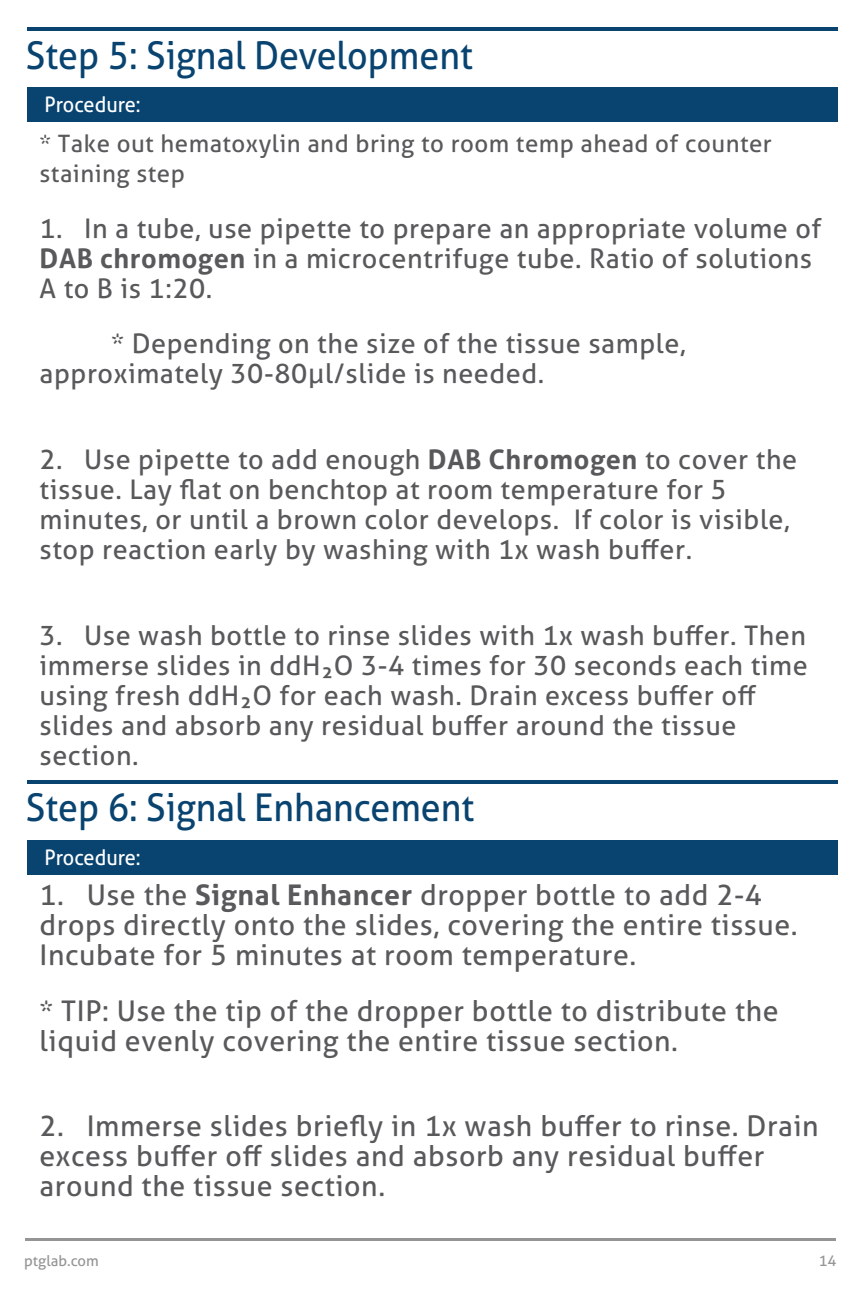
<style>
.page{position:relative;width:865px;height:1297px;background:#fff}
.page>*{position:absolute;margin:0;border:0;box-sizing:border-box;transform-origin:0 0}
.t1{font:38.4px "Aller";color:#094471;scale:.93 1}
.t2{font:28.5px/30px "Aller";letter-spacing:.02em;color:#59585a}
.t3{font:27px/30px "Aller";letter-spacing:.02em;color:#59585a}
.t4{font:24px/30px "Aller";letter-spacing:.02em;color:#59585a}
.t5{font:21.3px "Aller";color:#fff;scale:.93 1}
.t6{font:14.7px "Aller";color:#959596}
.s1{font-weight:700}
.s2{font-family:"Lucida Grande"}
</style>
<div class="page">
<hr style="left:28px;top:27px;width:810px;height:4px;background:#094471">
<hr style="left:28px;top:780px;width:810px;height:4px;background:#094471">
<div style="left:28px;top:87px;width:810px;height:34px;background:#094471"></div>
<div style="left:28px;top:840px;width:810px;height:34px;background:#094471"></div>
<hr style="left:25px;top:1238px;width:810px;height:2px;background:#959596">
<h1 class="t1" style="left:26px;top:40px;width:482px">Step 5: Signal Development</h1>
<p class="t5" style="left:45px;top:96px;width:105px">Procedure:</p>
<p class="t4" style="left:40px;top:131px;width:734px">* Take out hematoxylin and bring to room temp ahead of counter staining step</p>
<p class="t3" style="left:40px;top:216px;width:783px">1. In a tube, use pipette to prepare an appropriate volume of<br><span class="s1">DAB chromogen</span> in a microcentrifuge tube. Ratio of solutions<br>A to B is 1:20.</p>
<p class="t3" style="left:40px;top:332px;width:647px;text-indent:72px">* Depending on the size of the tissue sample, approximately 30-80<span class="s2">μ</span>l/slide is needed.</p>
<p class="t3" style="left:40px;top:447px;width:759px">2. Use pipette to add enough <span class="s1">DAB Chromogen</span> to cover the tissue. Lay flat on benchtop at room temperature for 5 minutes, or until a brown color develops. If color is visible, stop reaction early by washing with 1x wash buffer.</p>
<p class="t3" style="left:40px;top:623px;width:770px">3. Use wash bottle to rinse slides with 1x wash buffer. Then immerse slides in ddH2O 3-4 times for 30 seconds each time using fresh ddH2O for each wash. Drain excess buffer off slides and absorb any residual buffer around the tissue section.</p>
<h1 class="t1" style="left:26px;top:793px;width:483px">Step 6: Signal Enhancement</h1>
<p class="t5" style="left:45px;top:849px;width:105px">Procedure:</p>
<p class="t2" style="left:40px;top:883px;width:759px">1. Use the <span class="s1">Signal Enhancer</span> dropper bottle to add 2-4 drops directly onto the slides, covering the entire tissue.<br>Incubate for 5 minutes at room temperature.</p>
<p class="t2" style="left:40px;top:998px;width:740px">* TIP: Use the tip of the dropper bottle to distribute the liquid evenly covering the entire tissue section.</p>
<p class="t2" style="left:40px;top:1114px;width:780px">2. Immerse slides briefly in 1x wash buffer to rinse. Drain excess buffer off slides and absorb any residual buffer around the tissue section.</p>
<p class="t6" style="left:24px;top:1255px;width:76px">ptglab.com</p>
<p class="t6" style="left:818px;top:1255px;width:19px">14</p>
</div>
